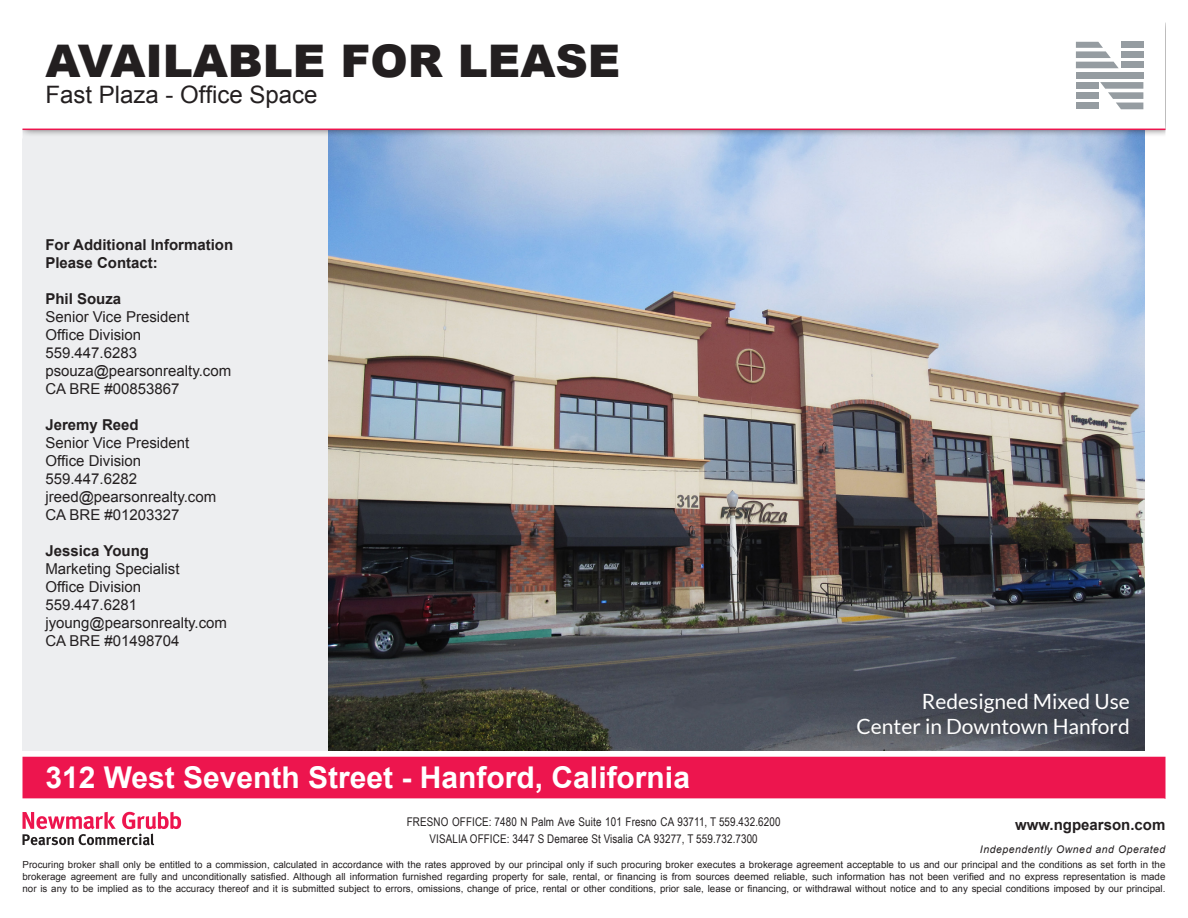
<style>
.page{position:relative;width:1188px;height:918px;background:#fff}
.page>*{position:absolute;margin:0;border:0;box-sizing:border-box;transform-origin:0 0}
.t1{font:900 45px "Arial";color:#231f20}
.t2{font:700 30px "Arial";color:#fff}
.t3{font:24px "Arial";color:#231f20}
.t4{font:21px "Lato";color:#fff}
.t5{font:15px "Arial";color:#231f20}
.t6{font:700 15px "Arial";color:#231f20}
.t7{font:12px "Arial Narrow";letter-spacing:.01em;color:#231f20}
.t8{font:italic 10.5px "Arial";letter-spacing:.05em;color:#231f20}
.t9{font:9.75px/12px "Arial";color:#231f20;text-align:justify}
</style>
<div class="page">
<div style="left:22px;top:129px;width:306px;height:622px;background:#edeef0"></div>
<img style="left:328px;top:139px;width:816px;height:612px">
<div style="left:22px;top:757px;width:1144px;height:42px;background:#ed154e"></div>
<svg style="left:22px;top:22px;width:1144px;height:117px"></svg>
<hr style="left:22px;top:129px;width:1144px;height:1px;background:#ed154e">
<div style="left:1121px;top:42px;width:22px;height:6px;background:#959ca1"></div>
<div style="left:1121px;top:62px;width:22px;height:6px;background:#959ca1"></div>
<div style="left:1121px;top:51px;width:22px;height:7px;background:#959ca1"></div>
<svg style="left:1076px;top:42px;width:43px;height:26px"></svg>
<div style="left:1076px;top:82px;width:22px;height:7px;background:#959ca1"></div>
<div style="left:1076px;top:92px;width:22px;height:7px;background:#959ca1"></div>
<div style="left:1076px;top:103px;width:22px;height:6px;background:#959ca1"></div>
<svg style="left:1100px;top:82px;width:43px;height:27px"></svg>
<div style="left:1076px;top:72px;width:67px;height:6px;background:#959ca1"></div>
<svg style="left:23px;top:812px;width:158px;height:33px"></svg>
<p class="t1" style="left:45px;top:28px;width:577px">AVAILABLE FOR LEASE</p>
<p class="t3" style="left:45px;top:78px;width:274px">Fast Plaza - Office Space</p>
<p class="t6" style="left:45px;top:235px;width:189px">For Additional Information</p>
<p class="t6" style="left:45px;top:253px;width:114px">Please Contact:</p>
<p class="t6" style="left:45px;top:289px;width:77px">Phil Souza</p>
<p class="t5" style="left:45px;top:307px;width:145px">Senior Vice President</p>
<p class="t5" style="left:45px;top:325px;width:97px">Office Division</p>
<p class="t5" style="left:45px;top:343px;width:93px">559.447.6283</p>
<p class="t5" style="left:45px;top:361px;width:187px">psouza@pearsonrealty.com</p>
<p class="t5" style="left:45px;top:379px;width:136px">CA BRE #00853867</p>
<p class="t6" style="left:45px;top:415px;width:95px">Jeremy Reed</p>
<p class="t5" style="left:45px;top:433px;width:145px">Senior Vice President</p>
<p class="t5" style="left:45px;top:451px;width:97px">Office Division</p>
<p class="t5" style="left:45px;top:469px;width:93px">559.447.6282</p>
<p class="t5" style="left:45px;top:487px;width:172px">jreed@pearsonrealty.com</p>
<p class="t5" style="left:45px;top:505px;width:136px">CA BRE #01203327</p>
<p class="t6" style="left:45px;top:541px;width:105px">Jessica Young</p>
<p class="t5" style="left:45px;top:559px;width:136px">Marketing Specialist</p>
<p class="t5" style="left:45px;top:577px;width:97px">Office Division</p>
<p class="t5" style="left:45px;top:595px;width:93px">559.447.6281</p>
<p class="t5" style="left:45px;top:613px;width:183px">jyoung@pearsonrealty.com</p>
<p class="t5" style="left:45px;top:631px;width:136px">CA BRE #01498704</p>
<p class="t2" style="left:45px;top:758px;width:646px">312 West Seventh Street - Hanford, California</p>
<p class="t4" style="left:922px;top:689px;width:209px">Redesigned Mixed Use</p>
<p class="t4" style="left:857px;top:715px;width:275px">Center in Downtown Hanford</p>
<p class="t7" style="left:407px;top:813px;width:375px">FRESNO OFFICE: 7480 N Palm Ave Suite 101 Fresno CA 93711, T 559.432.6200</p>
<p class="t6" style="left:1015px;top:815px;width:152px">www.ngpearson.com</p>
<p class="t7" style="left:430px;top:830px;width:330px">VISALIA OFFICE: 3447 S Demaree St Visalia CA 93277, T 559.732.7300</p>
<p class="t8" style="left:980px;top:843px;width:187px">Independently Owned and Operated</p>
<p class="t9" style="left:22px;top:859px;width:1144px">Procuring broker shall only be entitled to a commission, calculated in accordance with the rates approved by our principal only if such procuring broker executes a brokerage agreement acceptable to us and our principal and the conditions as set forth in the brokerage agreement are fully and unconditionally satisfied. Although all information furnished regarding property for sale, rental, or financing is from sources deemed reliable, such information has not been verified and no express representation is made nor is any to be implied as to the accuracy thereof and it is submitted subject to errors, omissions, change of price, rental or other conditions, prior sale, lease or financing, or withdrawal without notice and to any special conditions imposed by our principal.</p>
</div>
